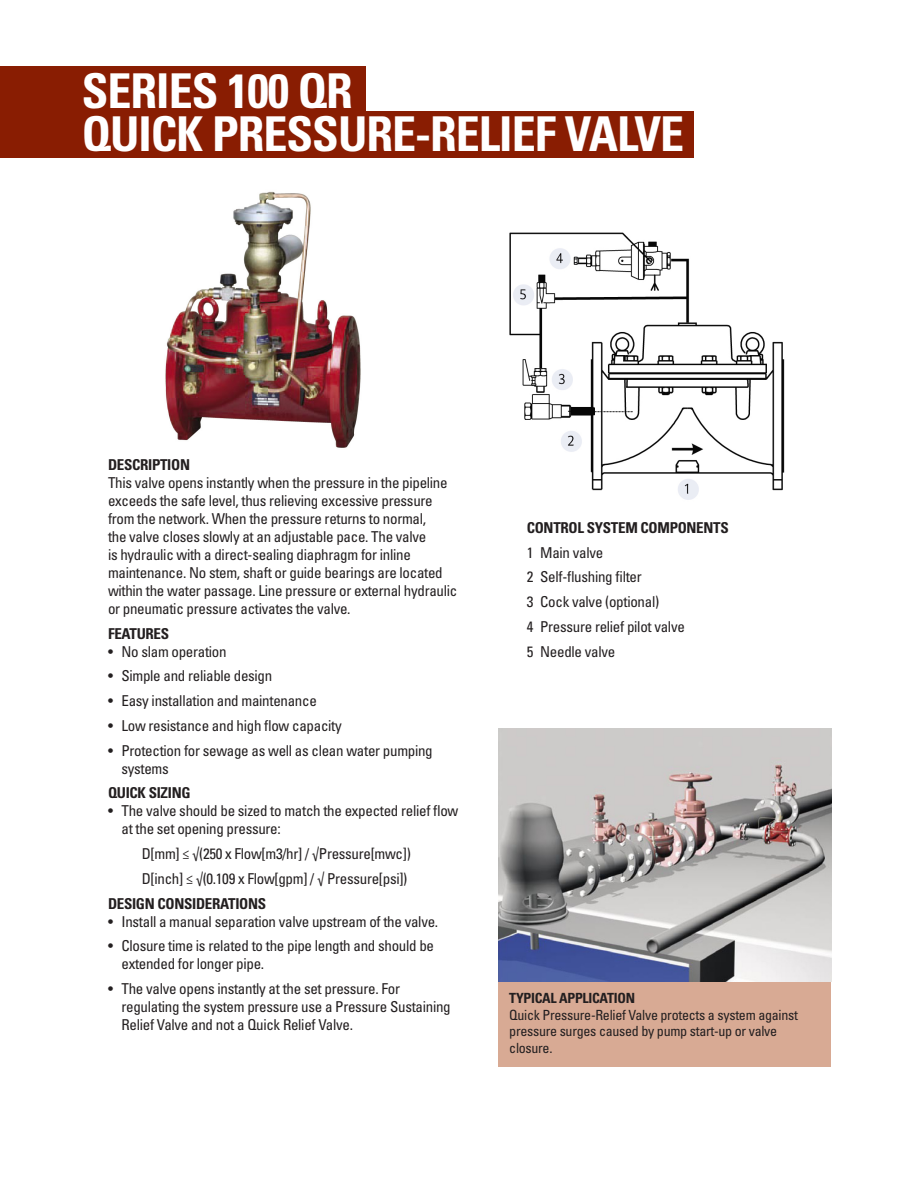
<style>
.page{position:relative;width:918px;height:1188px;background:#fff}
.page>*{position:absolute;margin:0;border:0;box-sizing:border-box;transform-origin:0 0}
.t1{font:700 condensed 48px "Univers LT Std";letter-spacing:-.02em;color:#fff}
.t2{font:condensed 15px/18px "Univers LT Std";letter-spacing:-.02em;color:#231f20}
.t3{font:700 condensed 15px "Univers LT Std";letter-spacing:-.02em;color:#231f20}
.t4{font:condensed 14.1px/16.5px "Univers LT Std";letter-spacing:-.02em;color:#231f20}
.t5{font:700 condensed 14.1px "Univers LT Std";letter-spacing:-.02em;color:#231f20}
.s1{font-weight:700}
</style>
<div class="page">
<img style="left:165px;top:191px;width:196px;height:257px">
<img style="left:509px;top:232px;width:276px;height:268px">
<div style="left:498px;top:729px;width:333px;height:338px;background:#d8aa94"></div>
<img style="left:498px;top:729px;width:333px;height:252px">
<div style="left:0;top:66px;width:366px;height:47px;background:#891d02"></div>
<div style="left:0;top:111px;width:693px;height:46px;background:#891d02"></div>
<p class="t1" style="left:82px;top:62px;width:273px">SERIES 100 QR</p>
<p class="t1" style="left:82px;top:105px;width:604px">QUICK PRESSURE-RELIEF VALVE</p>
<p class="t2" style="left:108px;top:455px;width:351px"><span class="s1">DESCRIPTION<br></span>This valve opens instantly when the pressure in the pipeline exceeds the safe level, thus relieving excessive pressure from the network. When the pressure returns to normal,<br>the valve closes slowly at an adjustable pace. The valve<br>is hydraulic with a direct-sealing diaphragm for inline maintenance. No stem, shaft or guide bearings are located within the water passage. Line pressure or external hydraulic or pneumatic pressure activates the valve.</p>
<p class="t3" style="left:108px;top:624px;width:63px">FEATURES</p>
<p class="t2" style="left:108px;top:642px;width:120px">• No slam operation</p>
<p class="t2" style="left:108px;top:667px;width:166px">• Simple and reliable design</p>
<p class="t2" style="left:108px;top:692px;width:210px">• Easy installation and maintenance</p>
<p class="t2" style="left:108px;top:716px;width:235px">• Low resistance and high flow capacity</p>
<p class="t2" style="left:122px;top:741px;width:313px;text-indent:-14px">• Protection for sewage as well as clean water pumping systems</p>
<p class="t3" style="left:108px;top:784px;width:84px">QUICK SIZING</p>
<p class="t2" style="left:122px;top:802px;width:338px;text-indent:-14px">• The valve should be sized to match the expected relief flow at the set opening pressure:</p>
<p class="t2" style="left:142px;top:845px;width:271px">D[mm] ≤ √(250 x Flow[m3/hr] / √Pressure[mwc])</p>
<p class="t2" style="left:142px;top:869px;width:267px">D[inch] ≤ √(0.109 x Flow[gpm] / √ Pressure[psi])</p>
<p class="t3" style="left:108px;top:894px;width:160px">DESIGN CONSIDERATIONS</p>
<p class="t2" style="left:108px;top:912px;width:332px">• Install a manual separation valve upstream of the valve.</p>
<p class="t2" style="left:122px;top:937px;width:314px;text-indent:-14px">• Closure time is related to the pipe length and should be extended for longer pipe.</p>
<p class="t2" style="left:122px;top:980px;width:331px;text-indent:-14px">• The valve opens instantly at the set pressure. For regulating the system pressure use a Pressure Sustaining<br>Relief Valve and not a Quick Relief Valve.</p>
<p class="t5" style="left:509px;top:990px;width:127px">TYPICAL APPLICATION</p>
<p class="t3" style="left:527px;top:518px;width:204px">CONTROL SYSTEM COMPONENTS</p>
<p class="t2" style="left:527px;top:543px;width:78px">1 Main valve</p>
<p class="t2" style="left:527px;top:568px;width:117px">2 Self-flushing filter</p>
<p class="t2" style="left:527px;top:593px;width:134px">3 Cock valve (optional)</p>
<p class="t2" style="left:527px;top:617px;width:160px">4 Pressure relief pilot valve</p>
<p class="t2" style="left:527px;top:642px;width:90px">5 Needle valve</p>
<p class="t4" style="left:509px;top:1006px;width:290px">Quick Pressure-Relief Valve protects a system against pressure surges caused by pump start-up or valve closure.</p>
</div>
